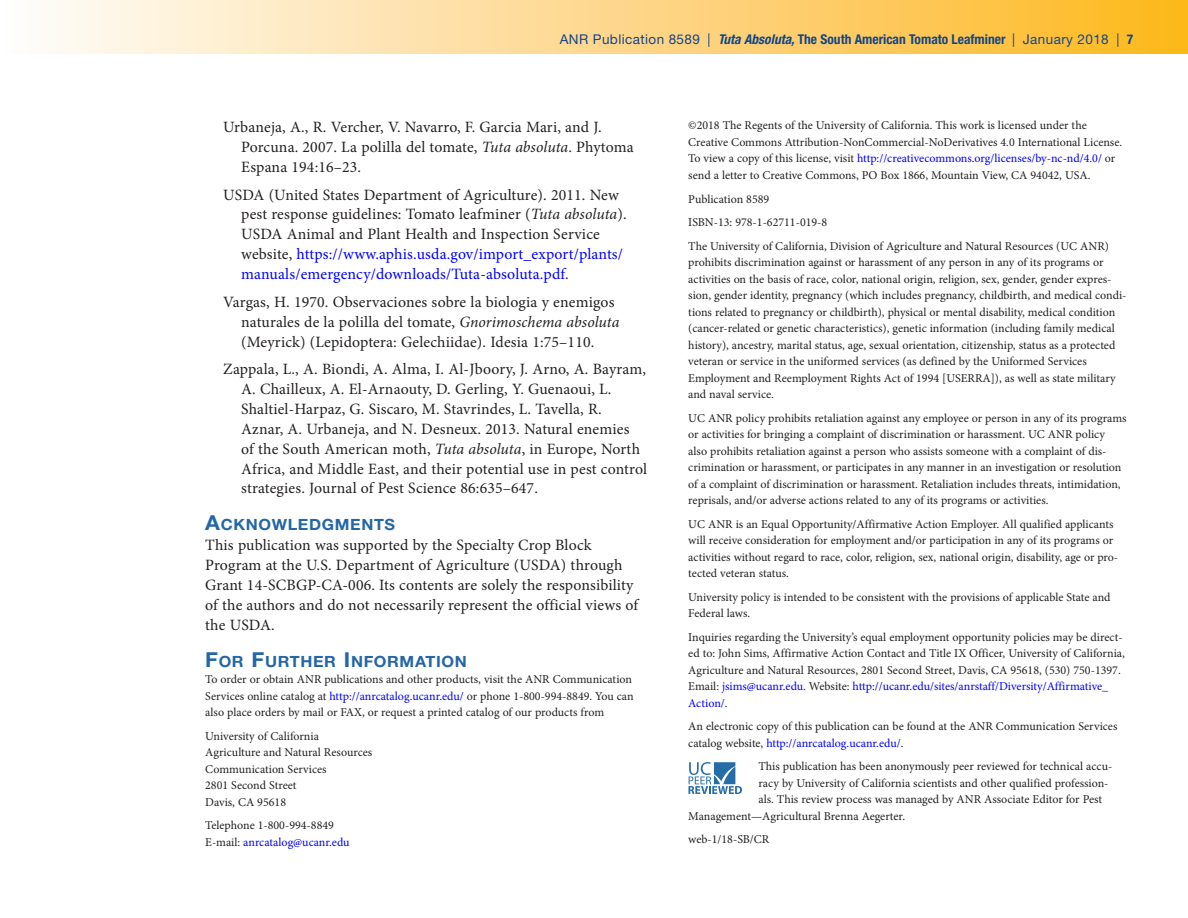
<style>
.page{position:relative;width:1188px;height:918px;background:#fff}
.page>*{position:absolute;margin:0;border:0;box-sizing:border-box;transform-origin:0 0}
.References{font:15.75px/19.8px "Minion Pro";letter-spacing:.01em;color:#231f20}
.P1{font:15.75px/19.8px "Minion Pro";letter-spacing:.01em;color:#231f20}
.t1{font:700 15.45px "Helvetica Neue LT Std";letter-spacing:.04em;color:#2466a6;scale:1.05 1}
.t2{font:13.5px "Helvetica Neue LT Std";letter-spacing:.03em;color:#144687}
.Back_Matter{font:12px/16.5px "Minion Pro";color:#231f20}
.s1{font-weight:700;font-style:italic;font-stretch:condensed}
.s2{font-weight:700;font-stretch:condensed}
.s3{font-style:italic}
.s4{color:#00f}
.s5{font-size:20.7px}
</style>
<div class="page">
<div style="left:0;top:0;width:1188px;height:54px;background:linear-gradient(to right,#fefcfd,#feb720)"></div>
<svg style="left:688px;top:762px;width:54px;height:32px"></svg>
<p class="t2" style="left:560px;top:31px;width:575px">ANR Publication 8589 | <span class="s1">Tuta Absoluta,</span> <span class="s2">The South American Tomato Leafminer</span> | January 2018 | <span class="s2">7</span></p>
<p class="References" style="left:241px;top:117px;width:394px;text-indent:-18px">Urbaneja, A., R. Vercher, V. Navarro, F. Garcia Mari, and J.<br>Porcuna. 2007. La polilla del tomate, <span class="s3">Tuta absoluta</span>. Phytoma<br>Espana 194:16–23.</p>
<p class="References" style="left:241px;top:185px;width:387px;text-indent:-18px">USDA (United States Department of Agriculture). 2011. New pest response guidelines: Tomato leafminer (<span class="s3">Tuta absoluta</span>).<br>USDA Animal and Plant Health and Inspection Service website, <span class="s4">https://www.aphis.usda.gov/import_export/plants/ manuals/emergency/downloads/Tuta-absoluta.pdf</span>.</p>
<p class="References" style="left:241px;top:292px;width:380px;text-indent:-18px">Vargas, H. 1970. Observaciones sobre la biologia y enemigos naturales de la polilla del tomate, <span class="s3">Gnorimoschema absoluta </span>(Meyrick) (Lepidoptera: Gelechiidae). Idesia 1:75–110.</p>
<p class="References" style="left:241px;top:359px;width:407px;text-indent:-18px">Zappala, L., A. Biondi, A. Alma, I. Al-Jboory, J. Arno, A. Bayram, A. Chailleux, A. El-Arnaouty, D. Gerling, Y. Guenaoui, L.<br>Shaltiel-Harpaz, G. Siscaro, M. Stavrindes, L. Tavella, R.<br>Aznar, A. Urbaneja, and N. Desneux. 2013. Natural enemies<br>of the South American moth, <span class="s3">Tuta absoluta</span>, in Europe, North Africa, and Middle East, and their potential use in pest control strategies. Journal of Pest Science 86:635–647.</p>
<p class="t1" style="left:205px;top:515px;width:182px"><span class="s5">A</span>CKNOWLEDGMENTS</p>
<p class="P1" style="left:205px;top:535px;width:434px">This publication was supported by the Specialty Crop Block Program at the U.S. Department of Agriculture (USDA) through Grant 14-SCBGP-CA-006. Its contents are solely the responsibility of the authors and do not necessarily represent the official views of the USDA.</p>
<p class="t1" style="left:205px;top:652px;width:251px"><span class="s5">F</span>OR <span class="s5">F</span>URTHER <span class="s5">I</span> NFORMATION</p>
<p class="Back_Matter" style="left:205px;top:671px;width:430px">To order or obtain ANR publications and other products, visit the ANR Communication<br>Services online catalog at <span class="s4">http://anrcatalog.ucanr.edu/</span> or phone 1-800-994-8849. You can also place orders by mail or FAX, or request a printed catalog of our products from</p>
<p class="Back_Matter" style="left:205px;top:728px;width:169px">University of California<br>Agriculture and Natural Resources<br>Communication Services<br>2801 Second Street<br>Davis, CA 95618</p>
<p class="Back_Matter" style="left:205px;top:817px;width:146px">Telephone 1-800-994-8849<br>E-mail: <span class="s4">anrcatalog@ucanr.edu</span></p>
<p class="Back_Matter" style="left:688px;top:117px;width:435px">©2018 The Regents of the University of California. This work is licensed under the Creative Commons Attribution-NonCommercial-NoDerivatives 4.0 International License.<br>To view a copy of this license, visit <span class="s4">http://creativecommons.org/licenses/by-nc-nd/4.0/</span> or send a letter to Creative Commons, PO Box 1866, Mountain View, CA 94042, USA.</p>
<p class="Back_Matter" style="left:688px;top:190px;width:83px">Publication 8589</p>
<p class="Back_Matter" style="left:688px;top:214px;width:141px">ISBN-13: 978-1-62711-019-8</p>
<p class="Back_Matter" style="left:688px;top:238px;width:440px">The University of California, Division of Agriculture and Natural Resources (UC ANR) prohibits discrimination against or harassment of any person in any of its programs or activities on the basis of race, color, national origin, religion, sex, gender, gender expres&shy;sion, gender identity, pregnancy (which includes pregnancy, childbirth, and medical condi&shy;tions related to pregnancy or childbirth), physical or mental disability, medical condition (cancer-related or genetic characteristics), genetic information (including family medical history), ancestry, marital status, age, sexual orientation, citizenship, status as a protected veteran or service in the uniformed services (as defined by the Uniformed Services Employment and Reemployment Rights Act of 1994 [USERRA]), as well as state military and naval service.</p>
<p class="Back_Matter" style="left:688px;top:410px;width:440px">UC ANR policy prohibits retaliation against any employee or person in any of its programs or activities for bringing a complaint of discrimination or harassment. UC ANR policy also prohibits retaliation against a person who assists someone with a complaint of dis&shy;crimination or harassment, or participates in any manner in an investigation or resolution of a complaint of discrimination or harassment. Retaliation includes threats, intimidation, reprisals, and/or adverse actions related to any of its programs or activities.</p>
<p class="Back_Matter" style="left:688px;top:516px;width:431px">UC ANR is an Equal Opportunity/Affirmative Action Employer. All qualified applicants will receive consideration for employment and/or participation in any of its programs or activities without regard to race, color, religion, sex, national origin, disability, age or pro&shy;tected veteran status.</p>
<p class="Back_Matter" style="left:688px;top:589px;width:424px">University policy is intended to be consistent with the provisions of applicable State and<br>Federal laws.</p>
<p class="Back_Matter" style="left:688px;top:629px;width:438px">Inquiries regarding the University’s equal employment opportunity policies may be direct&shy;ed to: John Sims, Affirmative Action Contact and Title IX Officer, University of California, Agriculture and Natural Resources, 2801 Second Street, Davis, CA 95618, (530) 750-1397.<br>Email: <span class="s4">jsims@ucanr.edu</span>. Website: <span class="s4">http://ucanr.edu/sites/anrstaff/Diversity/Affirmative_ Action/</span>.</p>
<p class="Back_Matter" style="left:688px;top:718px;width:431px">An electronic copy of this publication can be found at the ANR Communication Services catalog website, <span class="s4">http://anrcatalog.ucanr.edu/</span>.</p>
<p class="Back_Matter" style="left:759px;top:758px;width:355px">This publication has been anonymously peer reviewed for technical accu-</p>
<p class="Back_Matter" style="left:759px;top:775px;width:352px">racy by University of California scientists and other qualified profession-</p>
<p class="Back_Matter" style="left:759px;top:791px;width:345px">als. This review process was managed by ANR Associate Editor for Pest</p>
<p class="Back_Matter" style="left:688px;top:808px;width:218px">Management—Agricultural Brenna Aegerter.</p>
<p class="Back_Matter" style="left:688px;top:831px;width:83px">web-1/18-SB/CR</p>
</div>
